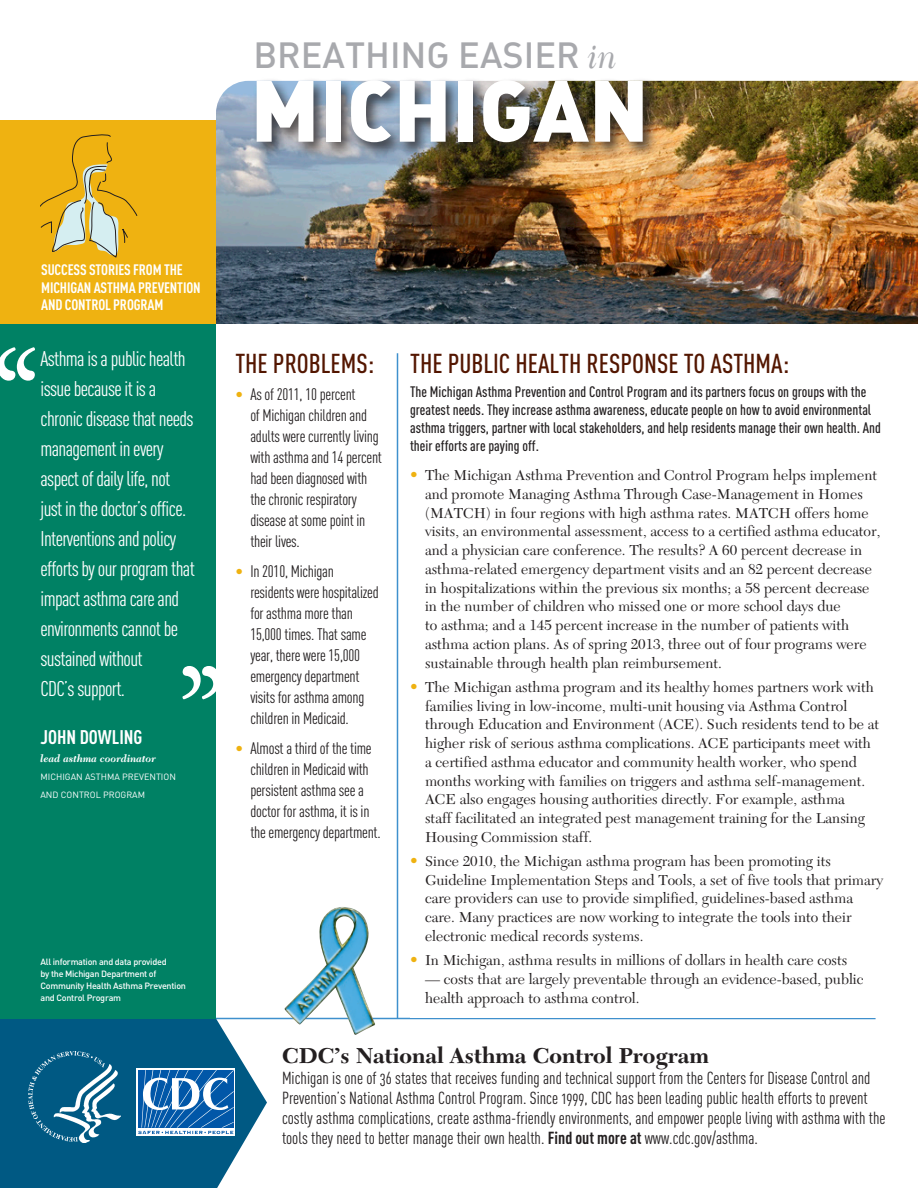
<style>
.page{position:relative;width:918px;height:1188px;background:#fff}
.page>*{position:absolute;margin:0;border:0;box-sizing:border-box;transform-origin:0 0}
.t1{font:144px "Adobe Garamond Regular SC";color:#fff}
.t2{font:85.5px "DIN Black Alternate";color:#fff}
.t3{font:36px "DIN Medium Alternate";color:#a8a9ad}
.column_heads{font:500 27px "DIN Cond";color:#531600}
.CDC_heading_bottom{font:700 22.5px "New Caledonia";color:#231f20}
._1_quote{font:21px/30px "DIN Cond";letter-spacing:-.03em;color:#fff}
._2_quote_name{font:700 19.5px "DIN Cond";color:#fff}
.CDC_copy_bottom{font:17.25px/20.2px "DIN Cond Regular Alternate";color:#231f20}
._5_prob{font:16.5px/21px "DIN Cond";letter-spacing:-.015em;color:#231f20}
._7_response{font:15px/18.8px "New Caledonia";color:#231f20}
._6_leadin{font:500 15px/18px "DIN Cond";color:#231f20}
.prog_title_upper{font:700 15px/17.2px "DIN Cond";letter-spacing:-.01em;color:#fff}
._3_quote_title{font:italic 700 10.5px "New Caledonia";color:#fff}
.All_info{font:500 9px/12px "DIN";letter-spacing:-.03em;color:#fff}
._4_quote_org{font:9px/18px "DIN";color:#fff}
.s1{font-family:"New Caledonia";font-style:italic}
.s2{color:#efb211}
.s3{font-family:"DIN Cond";font-size:16.5px;color:#efb211}
.s4{font-family:"DIN Cond Bold Alternate"}
</style>
<div class="page">
<hr style="left:69px;top:1018px;width:807px;height:1px;background:#3f90cd">
<svg style="left:0;top:1018px;width:267px;height:170px;background:#257195"></svg>
<div style="left:0;top:324px;width:216px;height:694px;background:#008164"></div>
<img style="left:216px;top:81px;width:702px;height:243px">
<hr style="left:397px;top:353px;width:1px;height:665px;background:#3f90cd">
<div style="left:0;top:121px;width:216px;height:203px;background:#efb211"></div>
<div style="left:253px;top:76px;width:406px;height:82px;background:#231f20;opacity:.75"></div>
<svg style="left:40px;top:135px;width:97px;height:122px"></svg>
<img style="left:284px;top:907px;width:91px;height:128px">
<img style="left:29px;top:1051px;width:92px;height:92px">
<div style="left:137px;top:1069px;width:98px;height:67px;background:#fff"></div>
<svg style="left:138px;top:1070px;width:101px;height:64px"></svg>
<p class="t3" style="left:253px;top:32px;width:366px">BREATHING EASIER <span class="s1">in</span></p>
<p class="t2" style="left:250px;top:54px;width:400px">MICHIGAN</p>
<p class="prog_title_upper" style="left:41px;top:261px;width:161px">SUCCESS STORIES FROM THE<br>MICHIGAN ASTHMA PREVENTION<br>AND CONTROL PROGRAM</p>
<h1 class="t1" style="left:-10px;top:326px;width:55px">‘‘</h1>
<p class="_1_quote" style="left:40px;top:344px;width:156px">Asthma is a public health issue because it is a chronic disease that needs management in every aspect of daily life, not just in the doctor’s office.<br>Interventions and policy efforts by our program that impact asthma care and environments cannot be sustained without<br>CDC’s support.</p>
<p class="_2_quote_name" style="left:40px;top:725px;width:103px">JOHN DOWLING</p>
<p class="_3_quote_title" style="left:40px;top:753px;width:117px">lead asthma coordinator</p>
<p class="_4_quote_org" style="left:40px;top:768px;width:137px">MICHIGAN ASTHMA PREVENTION<br>AND CONTROL PROGRAM</p>
<h1 class="t1" style="left:175px;top:644px;width:55px">’’</h1>
<p class="All_info" style="left:40px;top:956px;width:147px">All information and data provided<br>by the Michigan Department of<br>Community Health Asthma Prevention and Control Program</p>
<p class="column_heads" style="left:235px;top:347px;width:141px">THE PROBLEMS:</p>
<p class="_5_prob" style="left:250px;top:383px;width:133px;text-indent:-15px"><span class="s2">•</span> As of 2011, 10 percent<br>of Michigan children and adults were currently living with asthma and 14 percent had been diagnosed with the chronic respiratory disease at some point in their lives.</p>
<p class="_5_prob" style="left:250px;top:560px;width:130px;text-indent:-15px"><span class="s2">•</span> In 2010, Michigan residents were hospitalized for asthma more than<br>15,000 times. That same year, there were 15,000 emergency department visits for asthma among children in Medicaid.</p>
<p class="_5_prob" style="left:250px;top:737px;width:132px;text-indent:-15px"><span class="s2">•</span> Almost a third of the time children in Medicaid with persistent asthma see a doctor for asthma, it is in the emergency department.</p>
<p class="column_heads" style="left:410px;top:347px;width:381px">THE PUBLIC HEALTH RESPONSE TO ASTHMA:</p>
<p class="_6_leadin" style="left:410px;top:382px;width:472px">The Michigan Asthma Prevention and Control Program and its partners focus on groups with the greatest needs. They increase asthma awareness, educate people on how to avoid environmental asthma triggers, partner with local stakeholders, and help residents manage their own health. And their efforts are paying off.</p>
<p class="_7_response" style="left:425px;top:466px;width:457px;text-indent:-15px"><span class="s3">•</span> The Michigan Asthma Prevention and Control Program helps implement and promote Managing Asthma Through Case-Management in Homes (MATCH) in four regions with high asthma rates. MATCH offers home visits, an environmental assessment, access to a certified asthma educator, and a physician care conference. The results? A 60 percent decrease in asthma-related emergency department visits and an 82 percent decrease in hospitalizations within the previous six months; a 58 percent decrease in the number of children who missed one or more school days due<br>to asthma; and a 145 percent increase in the number of patients with asthma action plans. As of spring 2013, three out of four programs were sustainable through health plan reimbursement.</p>
<p class="_7_response" style="left:425px;top:678px;width:456px;text-indent:-15px"><span class="s3">•</span> The Michigan asthma program and its healthy homes partners work with families living in low-income, multi-unit housing via Asthma Control through Education and Environment (ACE). Such residents tend to be at higher risk of serious asthma complications. ACE participants meet with a certified asthma educator and community health worker, who spend months working with families on triggers and asthma self-management.<br>ACE also engages housing authorities directly. For example, asthma<br>staff facilitated an integrated pest management training for the Lansing Housing Commission staff.</p>
<p class="_7_response" style="left:425px;top:852px;width:459px;text-indent:-15px"><span class="s3">•</span> Since 2010, the Michigan asthma program has been promoting its Guideline Implementation Steps and Tools, a set of five tools that primary care providers can use to provide simplified, guidelines-based asthma care. Many practices are now working to integrate the tools into their electronic medical records systems.</p>
<p class="_7_response" style="left:410px;top:951px;width:439px"><span class="s3">•</span> In Michigan, asthma results in millions of dollars in health care costs</p>
<p class="_7_response" style="left:425px;top:970px;width:440px">— costs that are largely preventable through an evidence-based, public health approach to asthma control.</p>
<p class="CDC_heading_bottom" style="left:282px;top:1043px;width:429px">CDC’s National Asthma Control Program</p>
<p class="CDC_copy_bottom" style="left:282px;top:1067px;width:605px">Michigan is one of 36 states that receives funding and technical support from the Centers for Disease Control and Prevention’s National Asthma Control Program. Since 1999, CDC has been leading public health efforts to prevent costly asthma complications, create asthma-friendly environments, and empower people living with asthma with the tools they need to better manage their own health. <span class="s4">Find out more at</span> www.cdc.gov/asthma.</p>
</div>
